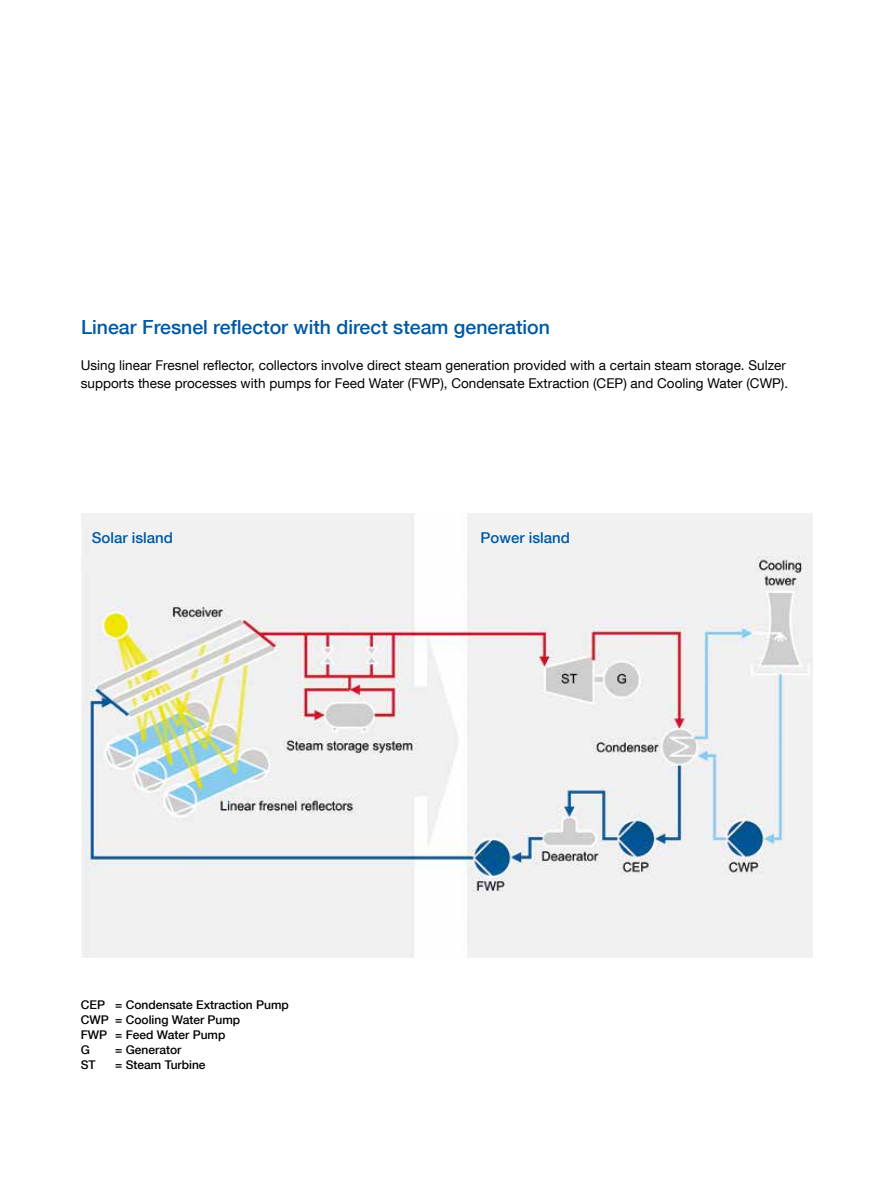
<style>
.page{position:relative;width:893px;height:1191px;background:#fff}
.page>*{position:absolute;margin:0;border:0;box-sizing:border-box;transform-origin:0 0}
.t1{font:500 19.5px "Helvetica Neue LT Com";color:#0058a2}
.t2{font:500 15px "Helvetica Neue LT Com";color:#0058a2}
.t3{font:13.5px/18px "Helvetica Neue LT Com";color:#000}
.t4{font:500 12px/15px "Helvetica Neue LT Com";color:#000}
</style>
<div class="page">
<img style="left:81px;top:514px;width:731px;height:443px">
<h1 class="t1" style="left:81px;top:315px;width:470px">Linear Fresnel reflector with direct steam generation</h1>
<p class="t3" style="left:81px;top:356px;width:709px">Using linear Fresnel reflector, collectors involve direct steam generation provided with a certain steam storage. Sulzer supports these processes with pumps for Feed Water (FWP), Condensate Extraction (CEP) and Cooling Water (CWP).</p>
<p class="t2" style="left:92px;top:528px;width:83px">Solar island</p>
<p class="t2" style="left:480px;top:528px;width:91px">Power island</p>
<p class="t4" style="left:81px;top:997px;width:209px">CEP = Condensate Extraction Pump<br>CWP = Cooling Water Pump<br>FWP = Feed Water Pump<br>G</p>
<p class="t4" style="left:115px;top:1042px;width:68px">= Generator</p>
<p class="t4" style="left:81px;top:1057px;width:16px">ST</p>
<p class="t4" style="left:115px;top:1057px;width:92px">= Steam Turbine</p>
</div>
